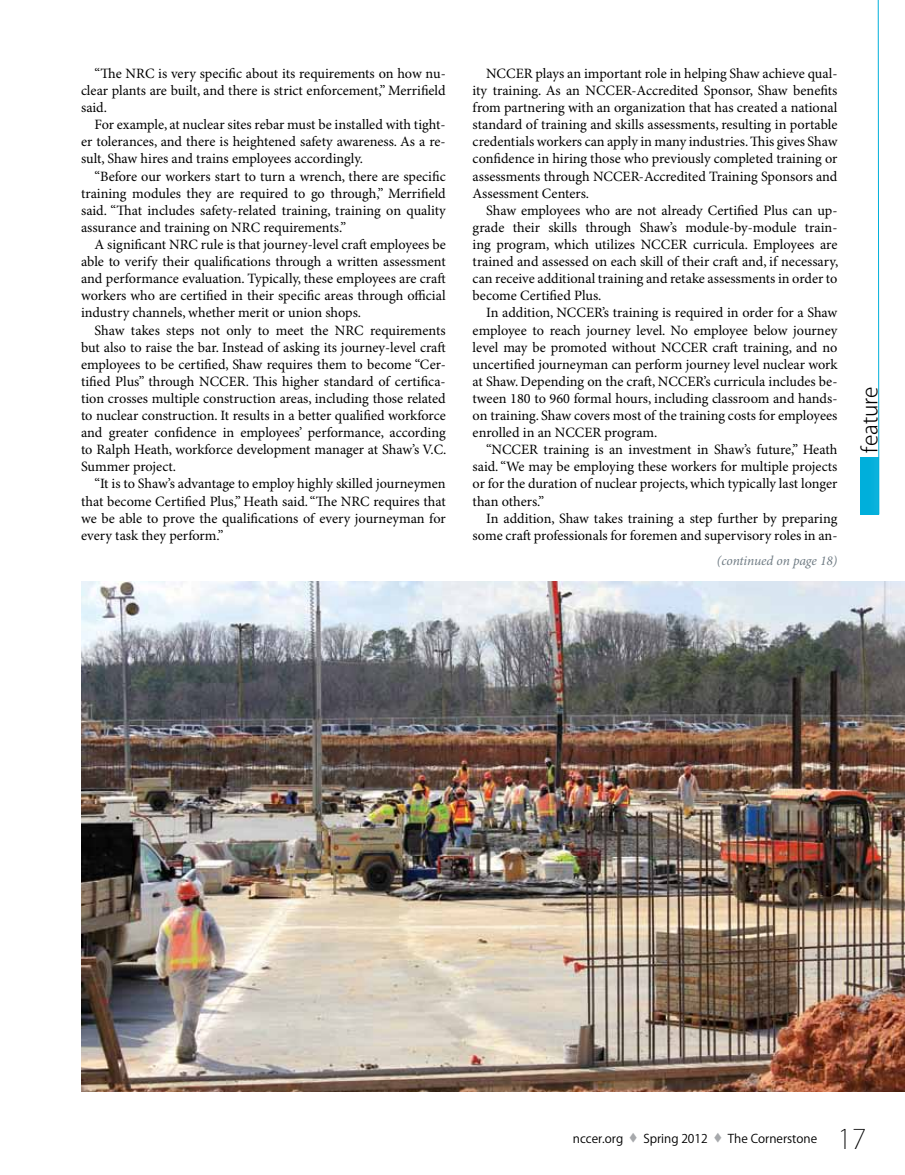
<style>
.page{position:relative;width:905px;height:1175px;background:#fff}
.page>*{position:absolute;margin:0;border:0;box-sizing:border-box;transform-origin:0 0}
.t1{font:200 27px "Koz Go Pro";color:#000}
.t2{font:300 21px "Koz Go Pro";color:#000}
.t3{font:14.25px/17.1px "Minion Pro";letter-spacing:-.005em;color:#000;text-align:justify}
.t4{font:italic 13.5px "Minion Pro";letter-spacing:-.005em;color:#707c84}
.t5{font:12px "Koz Go Pro";color:#000}
.s1{color:#a7a9ac}
</style>
<div class="page">
<div style="left:860px;top:457px;width:19px;height:57px;background:#00afdb"></div>
<div style="left:868px;top:0;width:21px;height:522px;background:#fff"></div>
<svg style="left:877px;top:0;width:2px;height:515px"></svg>
<img style="left:81px;top:581px;width:823px;height:510px">
<p class="t3" style="left:94px;top:65px;width:353px">“The NRC is very specific about its requirements on how nu-</p>
<p class="t3" style="left:81px;top:82px;width:366px">clear plants are built, and there is strict enforcement,” Merrifield</p>
<p class="t3" style="left:81px;top:100px;width:27px">said.</p>
<p class="t3" style="left:94px;top:117px;width:352px">For example, at nuclear sites rebar must be installed with tight-</p>
<p class="t3" style="left:81px;top:134px;width:366px">er tolerances, and there is heightened safety awareness. As a re-</p>
<p class="t3" style="left:81px;top:151px;width:283px">sult, Shaw hires and trains employees accordingly.</p>
<p class="t3" style="left:94px;top:168px;width:353px">“Before our workers start to turn a wrench, there are specific</p>
<p class="t3" style="left:81px;top:185px;width:366px">training modules they are required to go through,” Merrifield</p>
<p class="t3" style="left:81px;top:202px;width:366px">said. “That includes safety-related training, training on quality</p>
<p class="t3" style="left:81px;top:219px;width:266px">assurance and training on NRC requirements.”</p>
<p class="t3" style="left:95px;top:236px;width:353px">A significant NRC rule is that journey-level craft employees be</p>
<p class="t3" style="left:81px;top:253px;width:366px">able to verify their qualifications through a written assessment</p>
<p class="t3" style="left:81px;top:271px;width:366px">and performance evaluation. Typically, these employees are craft</p>
<p class="t3" style="left:81px;top:288px;width:366px">workers who are certified in their specific areas through official</p>
<p class="t3" style="left:81px;top:305px;width:281px">industry channels, whether merit or union shops.</p>
<p class="t3" style="left:95px;top:322px;width:353px">Shaw takes steps not only to meet the NRC requirements</p>
<p class="t3" style="left:81px;top:339px;width:366px">but also to raise the bar. Instead of asking its journey-level craft</p>
<p class="t3" style="left:81px;top:356px;width:366px">employees to be certified, Shaw requires them to become “Cer-</p>
<p class="t3" style="left:81px;top:373px;width:129px">tified Plus” through NCCE</p>
<p class="t3" style="left:237px;top:373px;width:210px">R. This higher standard of certifica-</p>
<p class="t3" style="left:81px;top:390px;width:366px">tion crosses multiple construction areas, including those related</p>
<p class="t3" style="left:81px;top:407px;width:366px">to nuclear construction. It results in a better qualified workforce</p>
<p class="t3" style="left:81px;top:424px;width:366px">and greater confidence in employees’ performance, according</p>
<p class="t3" style="left:81px;top:442px;width:367px">to Ralph Heath, workforce development manager at Shaw’s V.C.</p>
<p class="t3" style="left:81px;top:459px;width:97px">Summer project.</p>
<p class="t3" style="left:95px;top:476px;width:352px">“It is to Shaw’s advantage to employ highly skilled journeymen</p>
<p class="t3" style="left:81px;top:493px;width:366px">that become Certified Plus,” Heath said. “The NRC requires that</p>
<p class="t3" style="left:81px;top:510px;width:366px">we be able to prove the qualifications of every journeyman for</p>
<p class="t3" style="left:81px;top:527px;width:144px">every task they perform.”</p>
<p class="t3" style="left:472px;top:65px;width:366px;text-indent:51px">R plays an important role in helping Shaw achieve qual&shy;ity training. As an NCCE</p>
<p class="t3" style="left:486px;top:65px;width:11px">NCCE</p>
<p class="t3" style="left:472px;top:82px;width:366px;text-indent:151px">R-Accredited Sponsor, Shaw benefits from partnering with an organization that has created a national standard of training and skills assessments, resulting in portable credentials workers can apply in many industries. This gives Shaw confidence in hiring those who previously completed training or assessments through NCCE</p>
<p class="t3" style="left:630px;top:168px;width:208px">R-Accredited Training Sponsors and</p>
<p class="t3" style="left:472px;top:185px;width:118px">Assessment Centers.</p>
<p class="t3" style="left:486px;top:202px;width:353px">Shaw employees who are not already Certified Plus can up-</p>
<p class="t3" style="left:472px;top:219px;width:366px">grade their skills through Shaw’s module-by-module train-</p>
<p class="t3" style="left:472px;top:236px;width:179px">ing program, which utilizes NCCE</p>
<p class="t3" style="left:678px;top:236px;width:160px">R curricula. Employees are</p>
<p class="t3" style="left:472px;top:253px;width:367px">trained and assessed on each skill of their craft and, if necessary,</p>
<p class="t3" style="left:472px;top:271px;width:366px">can receive additional training and retake assessments in order to</p>
<p class="t3" style="left:472px;top:288px;width:130px">become Certified Plus.</p>
<p class="t3" style="left:486px;top:305px;width:81px">In addition, NCCE</p>
<p class="t3" style="left:472px;top:305px;width:366px;text-indent:121px">R’s training is required in order for a Shaw employee to reach journey level. No employee below journey level may be promoted without NCCE</p>
<p class="t3" style="left:472px;top:339px;width:366px;text-indent:226px">R craft training, and no uncertified journeyman can perform journey level nuclear work at Shaw. Depending on the craft, NCCE</p>
<p class="t3" style="left:472px;top:373px;width:366px;text-indent:223px">R’s curricula includes be&shy;tween 180 to 960 formal hours, including classroom and hands&shy;on training. Shaw covers most of the training costs for employees enrolled in an NCCE</p>
<p class="t3" style="left:592px;top:424px;width:66px">R program.</p>
<p class="t3" style="left:486px;top:442px;width:16px">“NCCE</p>
<p class="t3" style="left:529px;top:442px;width:310px">R training is an investment in Shaw’s future,” Heath</p>
<p class="t3" style="left:472px;top:459px;width:366px">said. “We may be employing these workers for multiple projects</p>
<p class="t3" style="left:472px;top:476px;width:366px">or for the duration of nuclear projects, which typically last longer</p>
<p class="t3" style="left:472px;top:493px;width:73px">than others.”</p>
<p class="t3" style="left:486px;top:510px;width:353px">In addition, Shaw takes training a step further by preparing</p>
<p class="t3" style="left:472px;top:527px;width:366px">some craft professionals for foremen and supervisory roles in an-</p>
<p class="t4" style="left:716px;top:552px;width:122px">(continued on page 18)</p>
<p class="t2" style="left:856px;top:452px;width:68px;rotate:-90deg">feature</p>
<p class="t5" style="left:573px;top:1131px;width:246px">nccer.org <span class="s1">▼</span> Spring 2012 <span class="s1">▼</span> The Cornerstone</p>
<p class="t1" style="left:837px;top:1121px;width:30px">17</p>
</div>
